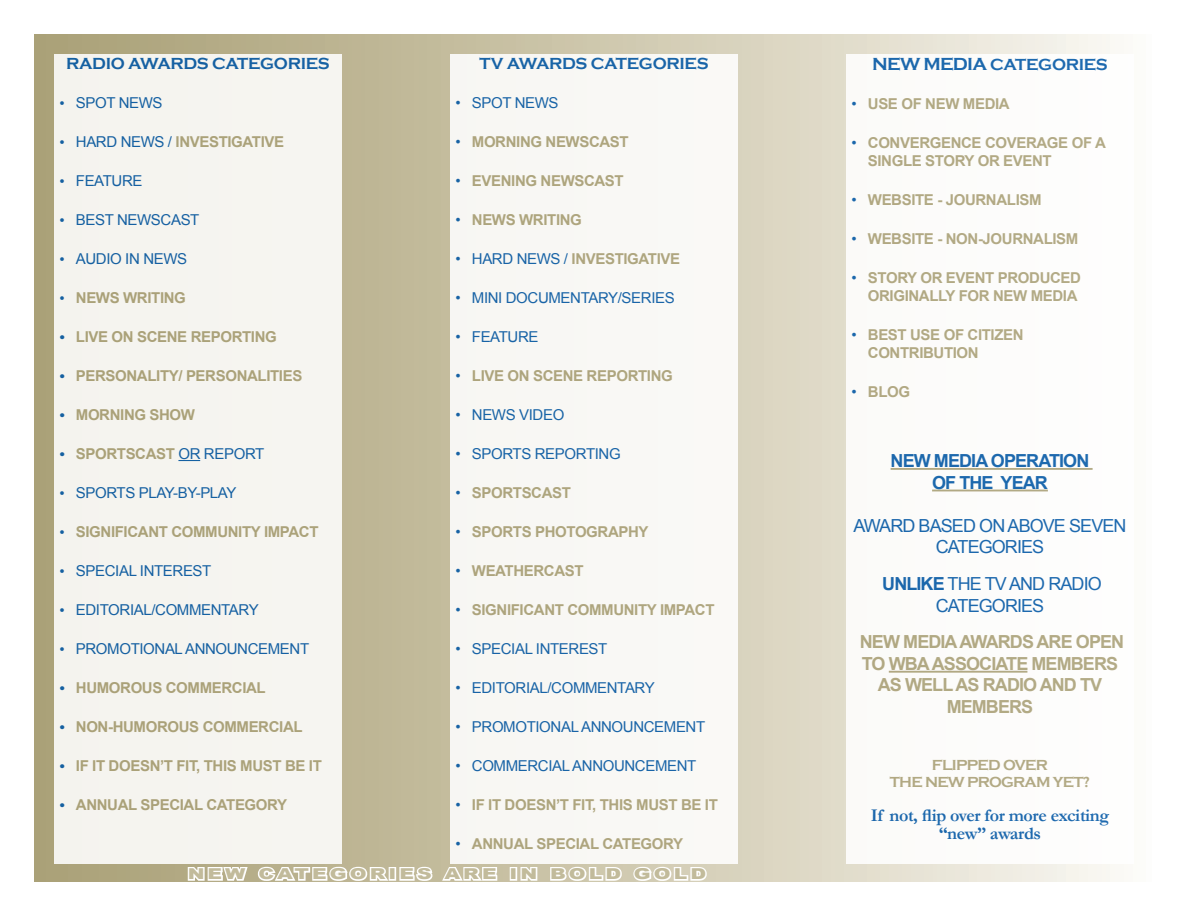
<style>
.page{position:relative;width:1188px;height:918px;background:#fff}
.page>*{position:absolute;margin:0;border:0;box-sizing:border-box;transform-origin:0 0}
.t1{font:700 18px "Arial";letter-spacing:-.05em;color:#aaa178}
.t2{font:18px/21.6px "Arial";letter-spacing:-.05em;color:#0057a7}
.t3{font:700 18px/18px "Garamond";letter-spacing:-.02em;color:#0057a7;text-align:center}
.t4{font:700 18px/21.6px "Arial";letter-spacing:-.05em;color:#0057a7;text-align:center}
.t5{font:700 16.5px "Copperplate Gothic";letter-spacing:-.02em;color:#0057a7}
.t6{font:700 15px/18px "Arial";letter-spacing:-.025em;color:#aaa178}
.t7{font:15px "Arial";letter-spacing:-.025em;color:#0057a7}
.t8{font:700 15px/16.5px "Copperplate Gothic";letter-spacing:-.05em;color:#aaa178}
.t9{font:900 15px "Arial";letter-spacing:.15em;color:#c2bb9b;scale:1.35 1}
.s1{font-family:"Times New Roman"}
.s2{font-family:"Times New Roman";font-weight:400;color:#0057a7}
.s3{font-weight:400;color:#0057a7}
.s4{font-family:"Times New Roman";font-style:italic;color:#0057a7}
.s5{font-size:18px}
.s6{font-weight:700}
</style>
<div class="page">
<div style="left:34px;top:34px;width:1118px;height:848px;background:linear-gradient(to right,#a69c70,#f9f7f1)"></div>
<div style="left:54px;top:54px;width:288px;height:810px;background:#f5f4f0"></div>
<svg style="left:178px;top:460px;width:22px;height:1px"></svg>
<div style="left:450px;top:54px;width:288px;height:810px;background:#f9f8f5"></div>
<div style="left:846px;top:54px;width:288px;height:810px;background:#fff"></div>
<hr style="left:891px;top:468px;width:202px;height:2px;background:#aaa178">
<hr style="left:932px;top:490px;width:116px;height:1px;background:#aaa178">
<hr style="left:889px;top:671px;width:138px;height:2px;background:#aaa178">
<svg style="left:186px;top:864px;width:64px;height:18px"></svg>
<svg style="left:256px;top:863px;width:135px;height:19px"></svg>
<div style="left:389px;top:867px;width:7px;height:14px;border:3px solid #fff"></div>
<svg style="left:398px;top:863px;width:101px;height:19px"></svg>
<div style="left:510px;top:867px;width:7px;height:14px;border:3px solid #fff"></div>
<svg style="left:519px;top:866px;width:20px;height:16px"></svg>
<svg style="left:548px;top:865px;width:76px;height:17px"></svg>
<svg style="left:631px;top:865px;width:78px;height:17px"></svg>
<p class="t5" style="left:66px;top:54px;width:106px">RADIO AWARD</p>
<p class="t5" style="left:197px;top:54px;width:89px">S CATEGORI</p>
<p class="t5" style="left:306px;top:54px;width:26px">ES</p>
<p class="t7" style="left:59px;top:94px;width:103px"><span class="s1">•</span> SPOT NEWS</p>
<p class="t6" style="left:59px;top:133px;width:226px"><span class="s2">•</span> <span class="s3">HARD NEWS /</span> INVESTIGATIVE</p>
<p class="t7" style="left:59px;top:172px;width:85px"><span class="s1">•</span> FEATURE</p>
<p class="t7" style="left:59px;top:211px;width:132px"><span class="s1">•</span> BEST NEWSCAST</p>
<p class="t7" style="left:59px;top:250px;width:128px"><span class="s1">•</span> AUDIO IN NEWS</p>
<p class="t6" style="left:59px;top:289px;width:128px"><span class="s2">•</span> NEWS WRITING</p>
<p class="t6" style="left:59px;top:328px;width:219px"><span class="s4">•</span> LIVE ON SCENE REPORTING</p>
<p class="t6" style="left:59px;top:367px;width:244px"><span class="s4">•</span> PERSONALITY/ PERSONALITIES</p>
<p class="t6" style="left:59px;top:406px;width:137px"><span class="s4">•</span> MORNING SHOW</p>
<p class="t6" style="left:59px;top:445px;width:206px"><span class="s4">•</span> SPORTSCAST <span class="s3">OR REPORT</span></p>
<p class="t7" style="left:59px;top:484px;width:179px"><span class="s1">•</span> SPORTS PLAY-BY-PLAY</p>
<p class="t6" style="left:59px;top:523px;width:125px"><span class="s2">•</span> SIGNIFICANT COMM</p>
<p class="t6" style="left:217px;top:523px;width:103px">UNITY IMPACT</p>
<p class="t7" style="left:59px;top:562px;width:144px"><span class="s1">•</span> SPECIAL INTEREST</p>
<p class="t7" style="left:59px;top:601px;width:201px"><span class="s1">•</span> EDITORIAL/COMMENTARY</p>
<p class="t7" style="left:59px;top:640px;width:138px"><span class="s1">•</span> PROMOTIONAL ANNO</p>
<p class="t7" style="left:227px;top:640px;width:73px">UNCEMENT</p>
<p class="t6" style="left:59px;top:679px;width:119px"><span class="s4">•</span> HUMOROUS COMM</p>
<p class="t6" style="left:212px;top:679px;width:54px">ERCIAL</p>
<p class="t6" style="left:59px;top:718px;width:156px"><span class="s4">•</span> NON-HUMOROUS COMM</p>
<p class="t6" style="left:249px;top:718px;width:54px">ERCIAL</p>
<p class="t6" style="left:59px;top:757px;width:264px"><span class="s4">•</span> IF IT DOESN’T FIT, THIS MUST BE IT</p>
<p class="t6" style="left:59px;top:796px;width:229px"><span class="s4">•</span> ANNUAL SPECIAL CATEGORY</p>
<p class="t5" style="left:479px;top:54px;width:231px">TV AWARDS CATEGORIES</p>
<p class="t7" style="left:455px;top:94px;width:105px">• SPOT NEWS</p>
<p class="t6" style="left:455px;top:133px;width:175px"><span class="s3">•</span> MORNING NEWSCAST</p>
<p class="t6" style="left:455px;top:172px;width:170px"><span class="s3">•</span> EVENING NEWSCAST</p>
<p class="t6" style="left:455px;top:211px;width:128px"><span class="s3">•</span> NEWS WRITING</p>
<p class="t7" style="left:455px;top:250px;width:81px">• HARD NEWS</p>
<p class="t6" style="left:564px;top:250px;width:118px"><span class="s3">/</span> INVESTIGATIVE</p>
<p class="t7" style="left:455px;top:289px;width:105px">• MINI DOCUMEN</p>
<p class="t7" style="left:581px;top:289px;width:85px">TARY/SERIES</p>
<p class="t7" style="left:455px;top:328px;width:83px">• FEATURE</p>
<p class="t6" style="left:455px;top:367px;width:219px"><span class="s3">•</span> LIVE ON SCENE REPORTING</p>
<p class="t7" style="left:455px;top:406px;width:36px">• NEWS</p>
<p class="t7" style="left:519px;top:406px;width:35px">VIDEO</p>
<p class="t7" style="left:455px;top:445px;width:76px">• SPORTSREPO</p>
<p class="t7" style="left:576px;top:445px;width:46px">RTING</p>
<p class="t6" style="left:455px;top:484px;width:117px"><span class="s3">•</span> SPORTSCAST</p>
<p class="t6" style="left:455px;top:523px;width:195px"><span class="s3">•</span> SPORTS PHOTOGRAPHY</p>
<p class="t6" style="left:455px;top:562px;width:130px"><span class="s3">•</span> WEATHERCAST</p>
<p class="t6" style="left:455px;top:601px;width:261px"><span class="s3">•</span> SIGNIFICANT COMM UNITY IM PACT</p>
<p class="t7" style="left:455px;top:640px;width:154px">• SPECIAL INTEREST</p>
<p class="t7" style="left:455px;top:679px;width:108px">• EDITORIAL/COMMEN</p>
<p class="t7" style="left:617px;top:679px;width:39px">TARY</p>
<p class="t7" style="left:455px;top:718px;width:49px">• PROMO</p>
<p class="t7" style="left:527px;top:718px;width:62px">TIONAL ANNO</p>
<p class="t7" style="left:623px;top:718px;width:43px">UNCEMEN</p>
<p class="t7" style="left:696px;top:718px;width:11px">T</p>
<p class="t7" style="left:455px;top:757px;width:29px">• COMME</p>
<p class="t7" style="left:528px;top:757px;width:52px">RCIAL ANNO</p>
<p class="t7" style="left:614px;top:757px;width:43px">UNCEMEN</p>
<p class="t7" style="left:687px;top:757px;width:11px">T</p>
<p class="t6" style="left:455px;top:796px;width:264px"><span class="s3">•</span> IF IT DOESN’T FIT, THIS MUST BE IT</p>
<p class="t6" style="left:455px;top:835px;width:229px"><span class="s3">•</span> ANNUAL SPECIAL CATEGORY</p>
<p class="t9" style="left:188px;top:866px;width:385px">NEW CATEGORIES ARE I N BOLD GOLD</p>
<p class="t5" style="left:872px;top:55px;width:237px"><span class="s5">NEW MEDIA</span> CATEGORIES</p>
<p class="t6" style="left:851px;top:95px;width:160px"><span class="s3">•</span> USE OF NEW MEDIA</p>
<p class="t6" style="left:868px;top:134px;width:239px;text-indent:-16px"><span class="s3">•</span> CONVERGENC E COVERAGE OF A<br>SINGLE STORY OR EVENT</p>
<p class="t6" style="left:851px;top:191px;width:190px"><span class="s3">•</span> WEBSITE - JOURNALISM</p>
<p class="t6" style="left:851px;top:230px;width:226px"><span class="s3">•</span> WEBSITE - NON-JOURNALISM</p>
<p class="t6" style="left:851px;top:269px;width:231px;text-align:right"><span class="s3">•</span> STORY OR EVENT PRODUCED<br>ORIGINALLY FOR NEW MEDIA</p>
<p class="t6" style="left:868px;top:326px;width:155px;text-indent:-16px"><span class="s3">•</span> BEST USE OF CITIZEN<br>CONTRIBUTION</p>
<p class="t6" style="left:851px;top:383px;width:60px"><span class="s3">•</span> BLOG</p>
<p class="t4" style="left:891px;top:450px;width:198px">NEW MEDIA OPERATION<br>OF THE YEAR</p>
<p class="t2" style="left:853px;top:515px;width:162px">AWARD BASED ON ABO</p>
<p class="t2" style="left:936px;top:515px;width:192px;text-indent:107px">VE SEVEN<br>CATEGORIES</p>
<p class="t2" style="left:882px;top:573px;width:221px;text-align:center"><span class="s6">UNLIKE</span> THE TV AND RADIO<br>CATEGORIES</p>
<p class="t1" style="left:860px;top:632px;width:69px">NEW MEDIA</p>
<p class="t1" style="left:960px;top:632px;width:90px">AWARDS ARE</p>
<p class="t1" style="left:1076px;top:632px;width:47px">OPEN</p>
<p class="t1" style="left:862px;top:653px;width:42px">TO WBA</p>
<p class="t1" style="left:932px;top:653px;width:188px">ASSOCIATE MEMBERS</p>
<p class="t1" style="left:878px;top:675px;width:215px">AS WELL AS RADIO AND TV</p>
<p class="t1" style="left:947px;top:697px;width:88px">MEMBERS</p>
<p class="t8" style="left:890px;top:757px;width:160px;text-indent:42px">FLIPPED OVER<br>THE NEW</p>
<p class="t8" style="left:967px;top:773px;width:124px">PROGRAM YET?</p>
<p class="t3" style="left:871px;top:806px;width:240px">If not, flip over for more exciting “new” awards</p>
</div>
